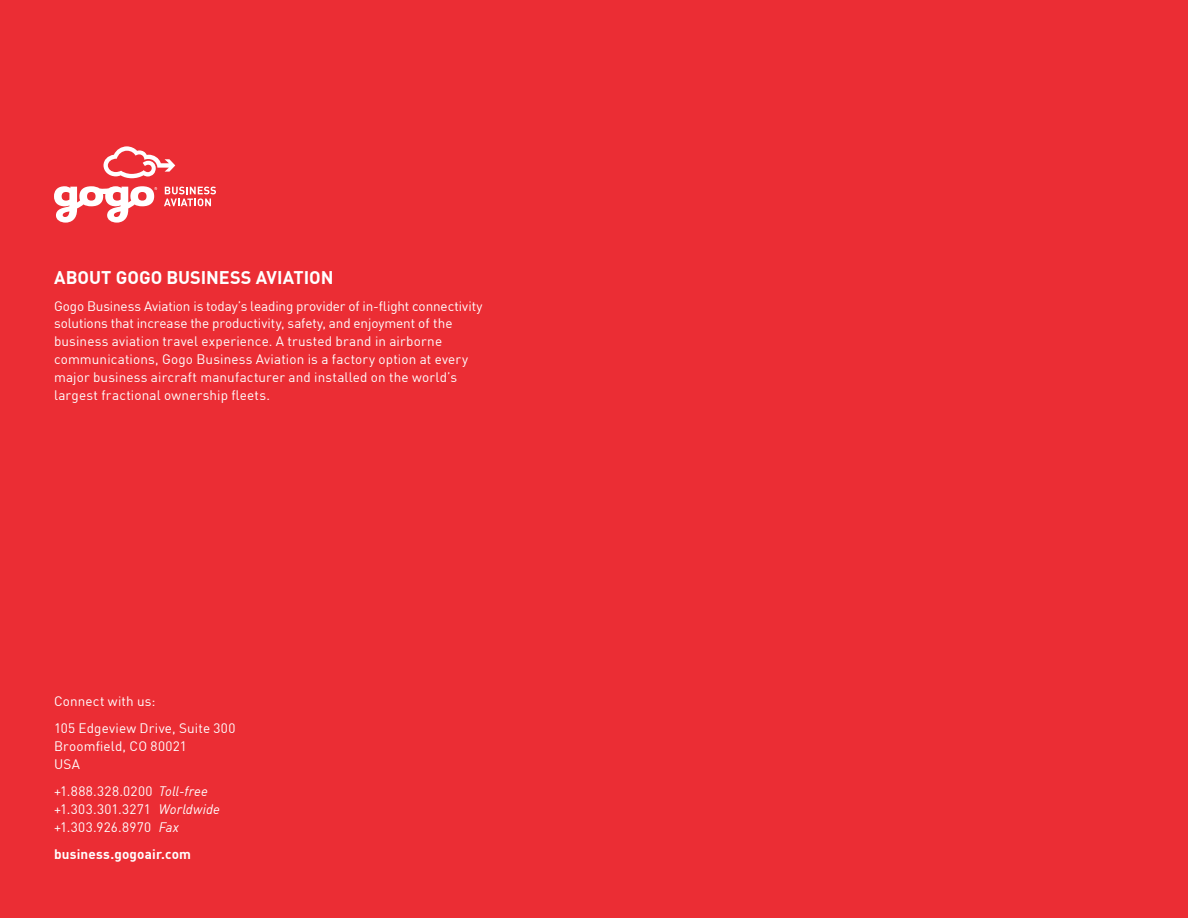
<style>
.page{position:relative;width:1188px;height:918px;background:#eb2d34}
.page>*{position:absolute;margin:0;border:0;box-sizing:border-box;transform-origin:0 0}
.t1{font:700 18px "DIN Offc Pro";color:#fff}
.t2{font:13.5px/18px "DIN Offc Pro";letter-spacing:.01em;color:#fff}
.t3{font:13.5px/18px "DIN Offc Pro";letter-spacing:.03em;color:#fff}
.t4{font:700 13.5px "DIN Offc Pro";letter-spacing:.015em;color:#fff}
.s1{font-style:italic}
</style>
<div class="page">
<svg style="left:54px;top:186px;width:103px;height:37px"></svg>
<svg style="left:104px;top:146px;width:71px;height:32px"></svg>
<svg style="left:164px;top:187px;width:52px;height:19px"></svg>
<h1 class="t1" style="left:54px;top:262px;width:281px">ABOUT GOGO BUSINESS AVIATION</h1>
<p class="t2" style="left:54px;top:295px;width:430px">Gogo Business Aviation is today’s leading provider of in-flight connectivity solutions that increase the productivity, safety, and enjoyment of the business aviation travel experience. A trusted brand in airborne communications, Gogo Business Aviation is a factory option at every major business aircraft manufacturer and installed on the world’s largest fractional ownership fleets.</p>
<p class="t2" style="left:54px;top:687px;width:183px;line-height:27px">Connect with us:<br>105 Edgeview Drive, Suite 300</p>
<p class="t2" style="left:54px;top:736px;width:135px">Broomfield, CO 80021<br>USA</p>
<p class="t3" style="left:54px;top:781px;width:168px">+1.888.328.0200 <span class="s1">Toll-free </span>+1.303.301.3271 <span class="s1">Worldwide </span>+1.303.926.8970 <span class="s1">Fax</span></p>
<p class="t4" style="left:54px;top:843px;width:139px">business.gogoair.com</p>
</div>
